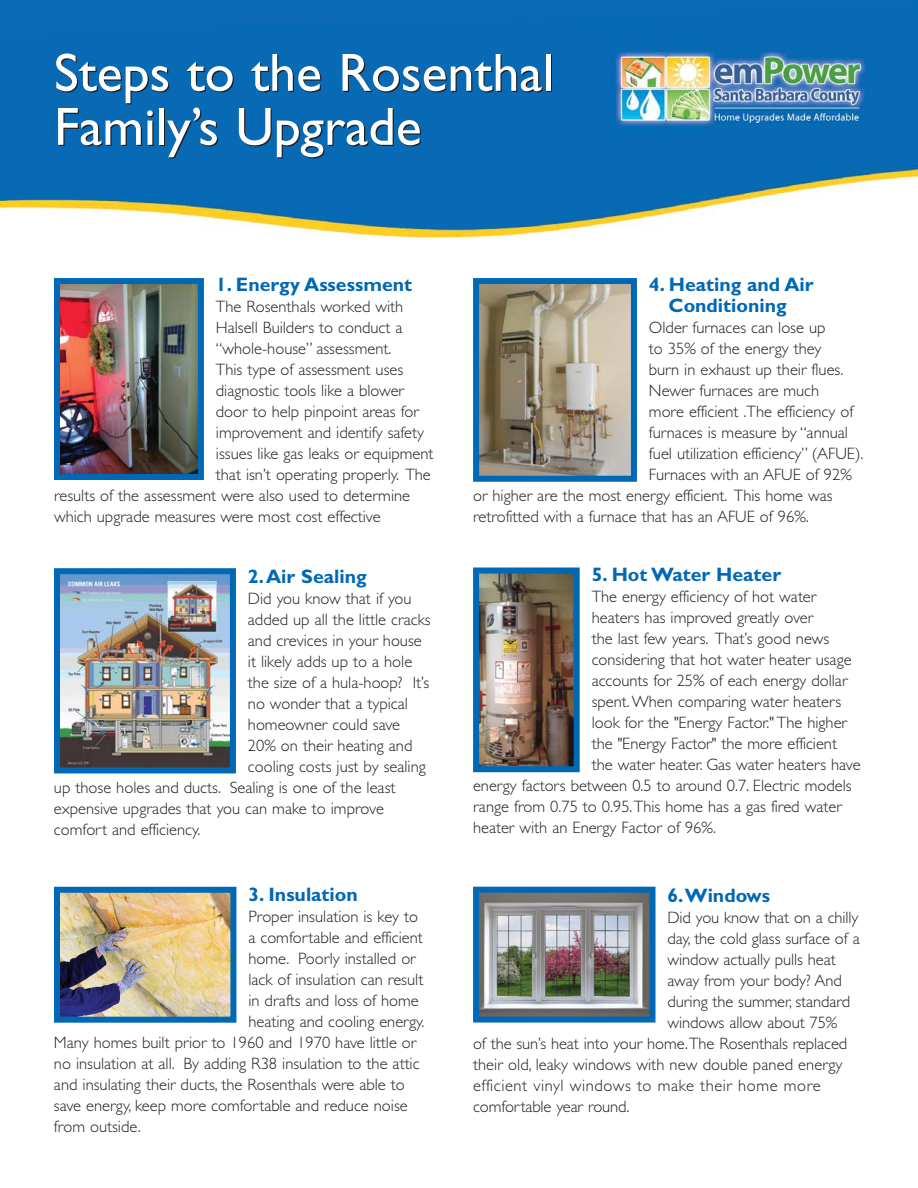
<style>
.page{position:relative;width:918px;height:1188px;background:#fff}
.page>*{position:absolute;margin:0;border:0;box-sizing:border-box;transform-origin:0 0}
.t1{font:54px/54px "Gill Sans";color:#fff}
.t2{font:700 19.5px/21px "Gill Sans";color:#0068b5;text-align:center}
.t3{font:300 16.5px "Gill Sans";color:#231f20}
.t4{font:300 16.5px "Gill Sans";letter-spacing:.035em;color:#231f20}
</style>
<div class="page">
<img style="left:0;top:0;width:918px;height:239px">
<img style="left:61px;top:285px;width:136px;height:188px">
<div style="left:54px;top:278px;width:150px;height:202px;border:6px solid #0068b5"></div>
<img style="left:480px;top:285px;width:150px;height:190px">
<div style="left:473px;top:278px;width:164px;height:204px;border:6px solid #0068b5"></div>
<img style="left:480px;top:575px;width:93px;height:190px">
<div style="left:473px;top:568px;width:107px;height:204px;border:6px solid #0068b5"></div>
<img style="left:61px;top:575px;width:168px;height:191px">
<div style="left:54px;top:568px;width:182px;height:205px;border:6px solid #0068b5"></div>
<img style="left:61px;top:894px;width:168px;height:122px">
<div style="left:54px;top:887px;width:182px;height:136px;border:6px solid #0068b5"></div>
<img style="left:480px;top:894px;width:168px;height:122px">
<div style="left:473px;top:887px;width:182px;height:136px;border:6px solid #0068b5"></div>
<h1 class="t1" style="left:54px;top:52px;width:502px">Steps to the Rosenthal<br>Family’s Upgrade</h1>
<p class="t2" style="left:216px;top:276px;width:198px">1. Energy Assessment</p>
<p class="t3" style="left:216px;top:301px;width:189px">The Rosenthals worked with</p>
<p class="t3" style="left:216px;top:322px;width:188px">Halsell Builders to conduct a</p>
<p class="t3" style="left:216px;top:343px;width:177px">“whole-house” assessment.</p>
<p class="t3" style="left:216px;top:364px;width:189px">This type of assessment uses</p>
<p class="t3" style="left:216px;top:385px;width:190px">diagnostic tools like a blower</p>
<p class="t3" style="left:216px;top:406px;width:205px">door to help pinpoint areas for</p>
<p class="t3" style="left:216px;top:427px;width:210px">improvement and identify safety</p>
<p class="t3" style="left:216px;top:448px;width:219px">issues like gas leaks or equipment</p>
<p class="t3" style="left:216px;top:469px;width:216px">that isn’t operating properly. The</p>
<p class="t3" style="left:54px;top:490px;width:358px">results of the assessment were also used to determine</p>
<p class="t3" style="left:54px;top:511px;width:328px">which upgrade measures were most cost effective</p>
<p class="t2" style="left:248px;top:568px;width:120px">2.Air Sealing</p>
<p class="t3" style="left:248px;top:593px;width:165px">Did you know that if you</p>
<p class="t3" style="left:248px;top:614px;width:184px">added up all the little cracks</p>
<p class="t3" style="left:248px;top:635px;width:175px">and crevices in your house</p>
<p class="t3" style="left:248px;top:656px;width:166px">it likely adds up to a hole</p>
<p class="t3" style="left:248px;top:677px;width:183px">the size of a hula-hoop? It’s</p>
<p class="t3" style="left:248px;top:698px;width:161px">no wonder that a typical</p>
<p class="t3" style="left:248px;top:719px;width:154px">homeowner could save</p>
<p class="t3" style="left:248px;top:740px;width:166px">20% on their heating and</p>
<p class="t3" style="left:248px;top:761px;width:179px">cooling costs just by sealing</p>
<p class="t3" style="left:54px;top:782px;width:343px">up those holes and ducts. Sealing is one of the least</p>
<p class="t3" style="left:54px;top:803px;width:331px">expensive upgrades that you can make to improve</p>
<p class="t3" style="left:54px;top:824px;width:148px">comfort and efficiency.</p>
<p class="t2" style="left:248px;top:886px;width:111px">3. Insulation</p>
<p class="t3" style="left:248px;top:911px;width:171px">Proper insulation is key to</p>
<p class="t3" style="left:248px;top:932px;width:176px">a comfortable and efficient</p>
<p class="t3" style="left:248px;top:953px;width:169px">home. Poorly installed or</p>
<p class="t3" style="left:248px;top:974px;width:176px">lack of insulation can result</p>
<p class="t3" style="left:248px;top:995px;width:172px">in drafts and loss of home</p>
<p class="t3" style="left:248px;top:1016px;width:178px">heating and cooling energy.</p>
<p class="t3" style="left:54px;top:1037px;width:364px">Many homes built prior to 1960 and 1970 have little or</p>
<p class="t3" style="left:54px;top:1058px;width:367px">no insulation at all. By adding R38 insulation to the attic</p>
<p class="t3" style="left:54px;top:1079px;width:352px">and insulating their ducts, the Rosenthals were able to</p>
<p class="t3" style="left:54px;top:1100px;width:355px">save energy, keep more comfortable and reduce noise</p>
<p class="t3" style="left:54px;top:1121px;width:88px">from outside.</p>
<p class="t2" style="left:649px;top:276px;width:166px">4. Heating and Air<br>Conditioning</p>
<p class="t3" style="left:649px;top:322px;width:178px">Older furnaces can lose up</p>
<p class="t3" style="left:649px;top:343px;width:174px">to 35% of the energy they</p>
<p class="t3" style="left:649px;top:364px;width:196px">burn in exhaust up their flues.</p>
<p class="t3" style="left:649px;top:385px;width:172px">Newer furnaces are much</p>
<p class="t3" style="left:649px;top:406px;width:206px">more efficient .The efficiency of</p>
<p class="t3" style="left:649px;top:427px;width:200px">furnaces is measure by “annual</p>
<p class="t3" style="left:649px;top:448px;width:216px">fuel utilization efficiency” (AFUE).</p>
<p class="t3" style="left:649px;top:469px;width:204px">Furnaces with an AFUE of 92%</p>
<p class="t3" style="left:473px;top:490px;width:361px">or higher are the most energy efficient. This home was</p>
<p class="t3" style="left:473px;top:511px;width:337px">retrofitted with a furnace that has an AFUE of 96%.</p>
<p class="t2" style="left:592px;top:566px;width:191px">5. Hot Water Heater</p>
<p class="t3" style="left:592px;top:591px;width:226px">The energy efficiency of hot water</p>
<p class="t3" style="left:592px;top:612px;width:223px">heaters has improved greatly over</p>
<p class="t3" style="left:592px;top:633px;width:239px">the last few years. That’s good news</p>
<p class="t3" style="left:592px;top:654px;width:261px">considering that hot water heater usage</p>
<p class="t3" style="left:592px;top:675px;width:257px">accounts for 25% of each energy dollar</p>
<p class="t3" style="left:592px;top:696px;width:251px">spent.When comparing water heaters</p>
<p class="t3" style="left:592px;top:717px;width:257px">look for the "Energy Factor." The higher</p>
<p class="t3" style="left:592px;top:738px;width:247px">the "Energy Factor" the more efficient</p>
<p class="t3" style="left:592px;top:759px;width:270px">the water heater. Gas water heaters have</p>
<p class="t3" style="left:473px;top:780px;width:380px">energy factors between 0.5 to around 0.7. Electric models</p>
<p class="t3" style="left:473px;top:801px;width:370px">range from 0.75 to 0.95.This home has a gas fired water</p>
<p class="t3" style="left:473px;top:822px;width:244px">heater with an Energy Factor of 96%.</p>
<p class="t2" style="left:667px;top:887px;width:104px">6.Windows</p>
<p class="t3" style="left:667px;top:912px;width:192px">Did you know that on a chilly</p>
<p class="t3" style="left:667px;top:933px;width:194px">day, the cold glass surface of a</p>
<p class="t3" style="left:667px;top:954px;width:170px">window actually pulls heat</p>
<p class="t3" style="left:667px;top:975px;width:176px">away from your body? And</p>
<p class="t3" style="left:667px;top:996px;width:184px">during the summer, standard</p>
<p class="t3" style="left:667px;top:1017px;width:171px">windows allow about 75%</p>
<p class="t3" style="left:473px;top:1038px;width:376px">of the sun’s heat into your home.The Rosenthals replaced</p>
<p class="t3" style="left:473px;top:1059px;width:371px">their old, leaky windows with new double paned energy</p>
<p class="t4" style="left:473px;top:1080px;width:349px">efficient vinyl windows to make their home more</p>
<p class="t3" style="left:473px;top:1101px;width:158px">comfortable year round.</p>
</div>
